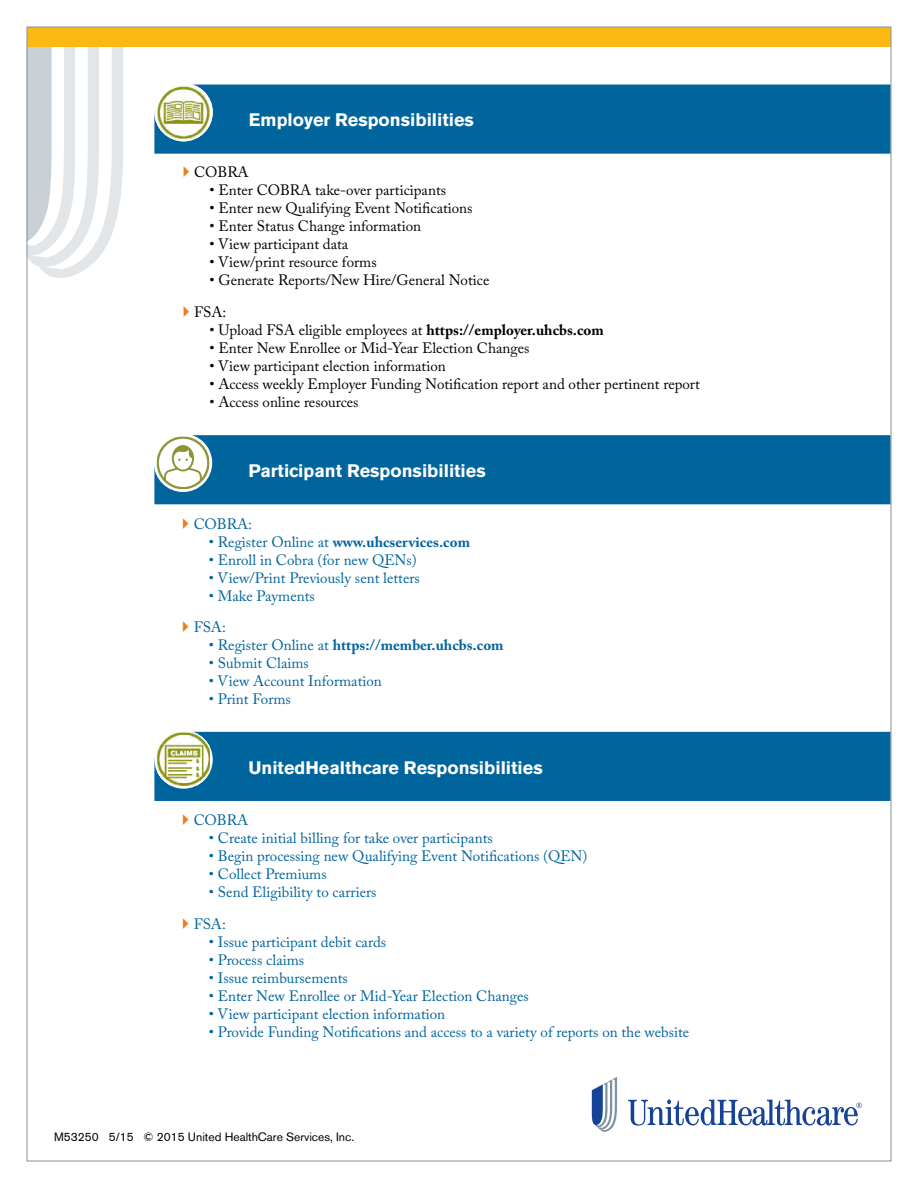
<style>
.page{position:relative;width:918px;height:1188px;background:#fff}
.page>*{position:absolute;margin:0;border:0;box-sizing:border-box;transform-origin:0 0}
.t1{font:700 18px "Akzidenz Grotesk BE";color:#fff}
.t2{font:15px/31.5px "Adobe Caslon Pro";color:#00649d}
.t3{font:15px/31.5px "Adobe Caslon Pro";color:#000}
.t4{font:700 15px "Adobe Caslon Pro";color:#00649d}
.t5{font:12px "Akzidenz Grotesk BE";color:#000}
.s1{font-weight:700}
.s2{font-weight:400}
</style>
<div class="page">
<svg style="left:29px;top:46px;width:94px;height:232px"></svg>
<svg style="left:628px;top:1099px;width:234px;height:27px"></svg>
<svg style="left:592px;top:1077px;width:25px;height:55px"></svg>
<div style="left:27px;top:27px;width:864px;height:19px;background:#fdb913"></div>
<div style="left:154px;top:85px;width:735px;height:69px;background:#00649d"></div>
<img style="left:154px;top:83px;width:59px;height:58px;border-radius:29px">
<div style="left:154px;top:732px;width:735px;height:69px;background:#00649d"></div>
<svg style="left:154px;top:730px;width:59px;height:59px"></svg>
<img style="left:157px;top:733px;width:53px;height:53px">
<div style="left:154px;top:435px;width:735px;height:69px;background:#00649d"></div>
<svg style="left:154px;top:434px;width:58px;height:58px"></svg>
<svg style="left:157px;top:436px;width:53px;height:53px"></svg>
<p class="t1" style="left:249px;top:109px;width:227px">Employer Responsibilities</p>
<p class="t3" style="left:194px;top:156px;width:56px">COBRA</p>
<p class="t3" style="left:209px;top:174px;width:238px">• Enter COBRA take-over participants</p>
<p class="t3" style="left:209px;top:192px;width:265px">• Enter new Qualifying Event Notifications</p>
<p class="t3" style="left:209px;top:210px;width:213px">• Enter Status Change information</p>
<p class="t3" style="left:209px;top:228px;width:140px">• View participant data</p>
<p class="t3" style="left:209px;top:246px;width:169px">• View/print resource forms</p>
<p class="t3" style="left:194px;top:264px;width:297px;text-indent:15px">• Generate Reports/New Hire/General Notice<br>FSA:</p>
<p class="t3" style="left:209px;top:314px;width:396px">• Upload FSA eligible employees at <span class="s1">https://employer.uhcbs.com</span></p>
<p class="t3" style="left:209px;top:332px;width:321px">• Enter New Enrollee or Mid-Year Election Changes</p>
<p class="t3" style="left:209px;top:350px;width:238px">• View participant election information</p>
<p class="t3" style="left:209px;top:368px;width:492px">• Access weekly Employer Funding Notification report and other pertinent report</p>
<p class="t3" style="left:209px;top:386px;width:151px">• Access online resources</p>
<p class="t1" style="left:248px;top:460px;width:239px">Participant Responsibilities</p>
<p class="t2" style="left:194px;top:508px;width:60px">COBRA:</p>
<p class="t4" style="left:209px;top:533px;width:263px"><span class="s2">• Register Online at</span> www.uhcservices.com</p>
<p class="t2" style="left:209px;top:544px;width:209px">• Enroll in Cobra (for new QENs)</p>
<p class="t2" style="left:209px;top:562px;width:212px">• View/Print Previously sent letters</p>
<p class="t2" style="left:194px;top:580px;width:123px;text-indent:15px">• Make Payments<br>FSA:</p>
<p class="t4" style="left:209px;top:637px;width:296px"><span class="s2">• Register Online at</span> https://member.uhcbs.com</p>
<p class="t2" style="left:209px;top:648px;width:101px">• Submit Claims</p>
<p class="t2" style="left:209px;top:666px;width:174px">• View Account Information</p>
<p class="t2" style="left:209px;top:684px;width:84px">• Print Forms</p>
<p class="t1" style="left:248px;top:757px;width:296px">UnitedHealthcare Responsibilities</p>
<p class="t2" style="left:194px;top:804px;width:56px">COBRA</p>
<p class="t2" style="left:209px;top:822px;width:285px">• Create initial billing for take over participants</p>
<p class="t2" style="left:209px;top:840px;width:380px">• Begin processing new Qualifying Event Notifications (QEN)</p>
<p class="t2" style="left:209px;top:858px;width:119px">• Collect Premiums</p>
<p class="t2" style="left:194px;top:876px;width:184px;text-indent:15px">• Send Eligibility to carriers<br>FSA:</p>
<p class="t2" style="left:209px;top:926px;width:179px">• Issue participant debit cards</p>
<p class="t2" style="left:209px;top:944px;width:97px">• Process claims</p>
<p class="t2" style="left:209px;top:962px;width:140px">• Issue reimbursements</p>
<p class="t2" style="left:209px;top:980px;width:321px">• Enter New Enrollee or Mid-Year Election Changes</p>
<p class="t2" style="left:209px;top:998px;width:238px">• View participant election information</p>
<p class="t2" style="left:209px;top:1016px;width:482px">• Provide Funding Notifications and access to a variety of reports on the website</p>
<p class="t5" style="left:54px;top:1130px;width:302px">M53250 5/15 © 2015 United HealthCare Services, Inc.</p>
</div>
